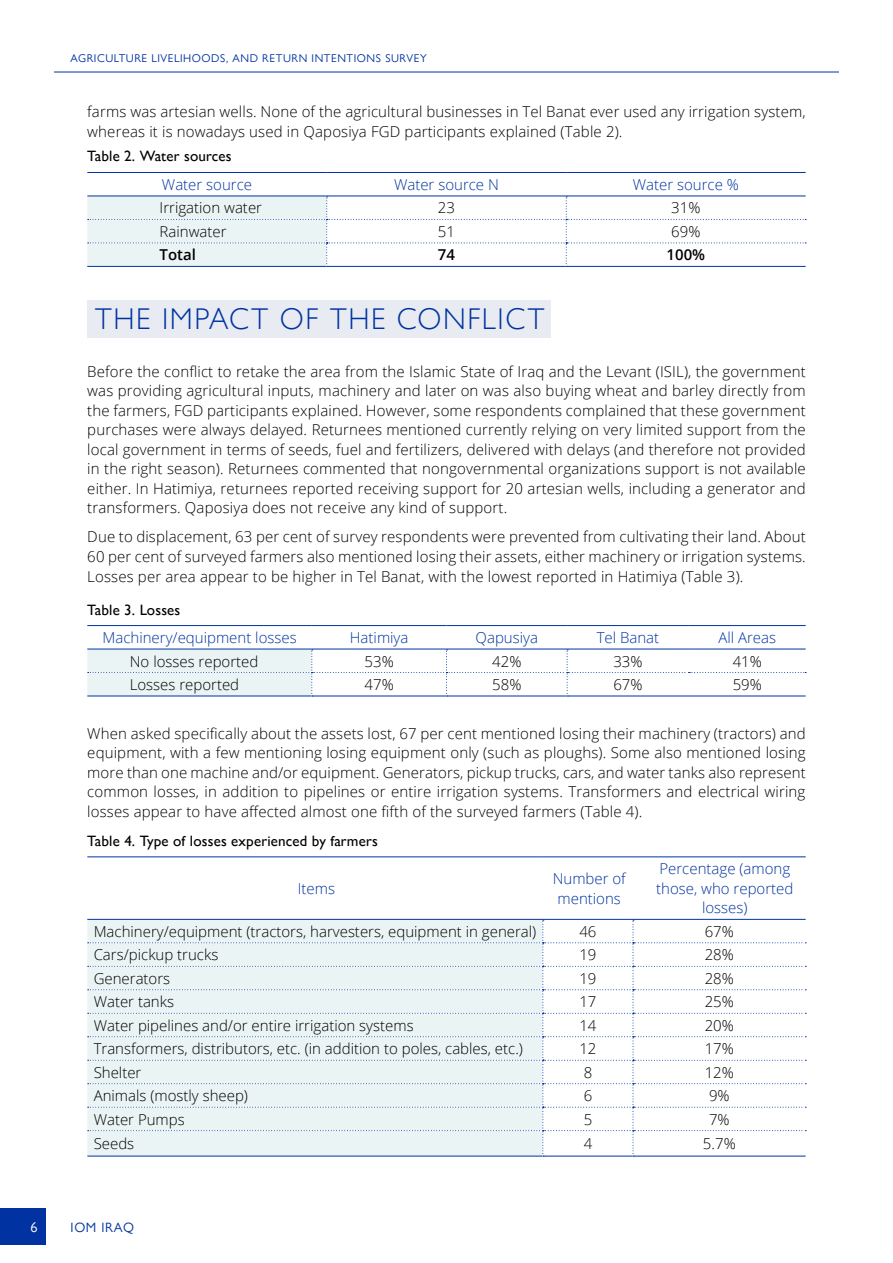
<style>
.page{position:relative;width:893px;height:1263px;background:#fff}
.page>*{position:absolute;margin:0;border:0;box-sizing:border-box;transform-origin:0 0}
.t1{font:300 30px "Gill Sans Nova";letter-spacing:.05em;color:#0033a1}
.t2{font:300 15px/19.5px "Open Sans";color:#000;text-align:justify}
.t3{font:300 15px/19.5px "Open Sans";color:#0033a1;text-align:center}
.t4{font:500 15px "Gill Sans Nova";letter-spacing:.01em;color:#000}
.t5{font:600 15px "Open Sans";color:#000}
.t6{font:14.25px "Gill Sans Nova";color:#fff}
.t7{font:13.5px "Gill Sans Nova";letter-spacing:.05em;color:#0033a1}
.t8{font:11.25px "Gill Sans Nova";letter-spacing:.05em;color:#0033a1}
</style>
<div class="page">
<hr style="left:54px;top:72px;width:785px;height:1px;background:#0033a1">
<div style="left:0;top:1209px;width:46px;height:36px;background:#0033a1"></div>
<div style="left:87px;top:300px;width:464px;height:38px;background:#e8ebf2"></div>
<hr style="left:87px;top:172px;width:240px;height:1px;background:#0033a1">
<hr style="left:327px;top:172px;width:239px;height:1px;background:#0033a1">
<hr style="left:566px;top:172px;width:240px;height:1px;background:#0033a1">
<svg style="left:87px;top:197px;width:719px;height:70px"></svg>
<hr style="left:87px;top:196px;width:240px;height:1px;background:#0033a1">
<hr style="left:327px;top:196px;width:239px;height:1px;background:#0033a1">
<hr style="left:566px;top:196px;width:240px;height:1px;background:#0033a1">
<hr style="left:87px;top:625px;width:225px;height:1px;background:#0033a1">
<hr style="left:312px;top:625px;width:134px;height:1px;background:#0033a1">
<hr style="left:446px;top:625px;width:121px;height:1px;background:#0033a1">
<hr style="left:567px;top:625px;width:122px;height:1px;background:#0033a1">
<hr style="left:689px;top:625px;width:117px;height:1px;background:#0033a1">
<svg style="left:87px;top:650px;width:719px;height:46px"></svg>
<hr style="left:87px;top:649px;width:225px;height:1px;background:#0033a1">
<hr style="left:312px;top:649px;width:134px;height:1px;background:#0033a1">
<hr style="left:446px;top:649px;width:121px;height:1px;background:#0033a1">
<hr style="left:567px;top:649px;width:122px;height:1px;background:#0033a1">
<hr style="left:689px;top:649px;width:117px;height:1px;background:#0033a1">
<hr style="left:87px;top:856px;width:456px;height:1px;background:#0033a1">
<hr style="left:543px;top:856px;width:90px;height:1px;background:#0033a1">
<hr style="left:633px;top:856px;width:173px;height:1px;background:#0033a1">
<hr style="left:87px;top:1156px;width:455px;height:1px;background:#0033a1">
<svg style="left:88px;top:920px;width:718px;height:237px"></svg>
<hr style="left:87px;top:919px;width:456px;height:1px;background:#0033a1">
<hr style="left:543px;top:919px;width:90px;height:1px;background:#0033a1">
<hr style="left:633px;top:919px;width:173px;height:1px;background:#0033a1">
<p class="t6" style="left:31px;top:1218px;width:9px">6</p>
<p class="t8" style="left:71px;top:52px;width:358px">AGRICULTURE LIVELIHOODS, AND RETURN INTENTIONS SURVEY</p>
<p class="t2" style="left:87px;top:102px;width:720px">farms was artesian wells. None of the agricultural businesses in Tel Banat ever used any irrigation system, whereas it is nowadays used in Qaposiya FGD participants explained (Table 2).</p>
<p class="t4" style="left:87px;top:147px;width:146px">Table 2. Water sources</p>
<p class="t3" style="left:162px;top:174px;width:92px">Water source</p>
<p class="t3" style="left:394px;top:174px;width:106px">Water source N</p>
<p class="t3" style="left:633px;top:174px;width:108px">Water source %</p>
<p class="t2" style="left:160px;top:198px;width:104px">Irrigation water</p>
<p class="t2" style="left:438px;top:198px;width:19px">23</p>
<p class="t2" style="left:671px;top:198px;width:31px">31%</p>
<p class="t2" style="left:160px;top:221px;width:68px">Rainwater</p>
<p class="t2" style="left:438px;top:221px;width:19px">51</p>
<p class="t2" style="left:671px;top:221px;width:31px">69%</p>
<p class="t5" style="left:160px;top:245px;width:38px">Total</p>
<p class="t5" style="left:438px;top:245px;width:19px">74</p>
<p class="t5" style="left:667px;top:245px;width:40px">100%</p>
<h1 class="t1" style="left:95px;top:301px;width:451px">THE IMPACT OF THE CONFLICT</h1>
<p class="t2" style="left:87px;top:361px;width:720px">Before the conflict to retake the area from the Islamic State of Iraq and the Levant (ISIL), the government was providing agricultural inputs, machinery and later on was also buying wheat and barley directly from the farmers, FGD participants explained. However, some respondents complained that these government purchases were always delayed. Returnees mentioned currently relying on very limited support from the local government in terms of seeds, fuel and fertilizers, delivered with delays (and therefore not provided in the right season). Returnees commented that nongovernmental organizations support is not available either. In Hatimiya, returnees reported receiving support for 20 artesian wells, including a generator and transformers. Qaposiya does not receive any kind of support.</p>
<p class="t2" style="left:87px;top:527px;width:720px">Due to displacement, 63 per cent of survey respondents were prevented from cultivating their land. About 60 per cent of surveyed farmers also mentioned losing their assets, either machinery or irrigation systems.<br>Losses per area appear to be higher in Tel Banat, with the lowest reported in Hatimiya (Table 3).</p>
<p class="t4" style="left:87px;top:600px;width:95px">Table 3. Losses</p>
<p class="t3" style="left:103px;top:627px;width:196px">Machinery/equipment losses</p>
<p class="t3" style="left:350px;top:627px;width:60px">Hatimiya</p>
<p class="t3" style="left:476px;top:627px;width:64px">Qapusiya</p>
<p class="t3" style="left:597px;top:627px;width:64px">Tel Banat</p>
<p class="t3" style="left:718px;top:627px;width:59px">All Areas</p>
<p class="t2" style="left:130px;top:651px;width:130px">No losses reported</p>
<p class="t2" style="left:365px;top:651px;width:31px">53%</p>
<p class="t2" style="left:492px;top:651px;width:31px">42%</p>
<p class="t2" style="left:613px;top:651px;width:31px">33%</p>
<p class="t2" style="left:733px;top:651px;width:31px">41%</p>
<p class="t2" style="left:130px;top:674px;width:111px">Losses reported</p>
<p class="t2" style="left:365px;top:674px;width:31px">47%</p>
<p class="t2" style="left:492px;top:674px;width:31px">58%</p>
<p class="t2" style="left:613px;top:674px;width:31px">67%</p>
<p class="t2" style="left:733px;top:674px;width:31px">59%</p>
<p class="t2" style="left:87px;top:723px;width:720px">When asked specifically about the assets lost, 67 per cent mentioned losing their machinery (tractors) and equipment, with a few mentioning losing equipment only (such as ploughs). Some also mentioned losing more than one machine and/or equipment. Generators, pickup trucks, cars, and water tanks also represent common losses, in addition to pipelines or entire irrigation systems. Transformers and electrical wiring losses appear to have affected almost one fifth of the surveyed farmers (Table 4).</p>
<p class="t4" style="left:87px;top:831px;width:292px">Table 4. Type of losses experienced by farmers</p>
<p class="t3" style="left:298px;top:878px;width:39px">Items</p>
<p class="t3" style="left:553px;top:868px;width:75px">Number of mentions</p>
<p class="t3" style="left:656px;top:859px;width:139px">Percentage (among those, who reported losses)</p>
<p class="t2" style="left:94px;top:921px;width:444px">Machinery/equipment (tractors, harvesters, equipment in general)</p>
<p class="t2" style="left:579px;top:921px;width:19px">46</p>
<p class="t2" style="left:705px;top:921px;width:31px">67%</p>
<p class="t2" style="left:94px;top:945px;width:126px">Cars/pickup trucks</p>
<p class="t2" style="left:579px;top:945px;width:19px">19</p>
<p class="t2" style="left:705px;top:945px;width:31px">28%</p>
<p class="t2" style="left:94px;top:968px;width:78px">Generators</p>
<p class="t2" style="left:579px;top:968px;width:19px">19</p>
<p class="t2" style="left:705px;top:968px;width:31px">28%</p>
<p class="t2" style="left:94px;top:992px;width:82px">Water tanks</p>
<p class="t2" style="left:579px;top:992px;width:19px">17</p>
<p class="t2" style="left:705px;top:992px;width:31px">25%</p>
<p class="t2" style="left:94px;top:1015px;width:321px">Water pipelines and/or entire irrigation systems</p>
<p class="t2" style="left:579px;top:1015px;width:19px">14</p>
<p class="t2" style="left:705px;top:1015px;width:31px">20%</p>
<p class="t2" style="left:94px;top:1039px;width:431px">Transformers, distributors, etc. (in addition to poles, cables, etc.)</p>
<p class="t2" style="left:579px;top:1039px;width:19px">12</p>
<p class="t2" style="left:705px;top:1039px;width:31px">17%</p>
<p class="t2" style="left:94px;top:1062px;width:49px">Shelter</p>
<p class="t2" style="left:584px;top:1062px;width:10px">8</p>
<p class="t2" style="left:705px;top:1062px;width:31px">12%</p>
<p class="t2" style="left:94px;top:1085px;width:156px">Animals (mostly sheep)</p>
<p class="t2" style="left:584px;top:1085px;width:10px">6</p>
<p class="t2" style="left:709px;top:1085px;width:22px">9%</p>
<p class="t2" style="left:94px;top:1109px;width:93px">Water Pumps</p>
<p class="t2" style="left:584px;top:1109px;width:10px">5</p>
<p class="t2" style="left:709px;top:1109px;width:22px">7%</p>
<p class="t2" style="left:94px;top:1133px;width:42px">Seeds</p>
<p class="t2" style="left:584px;top:1133px;width:10px">4</p>
<p class="t2" style="left:703px;top:1133px;width:34px">5.7%</p>
<p class="t7" style="left:71px;top:1219px;width:65px">IOM IRAQ</p>
</div>
